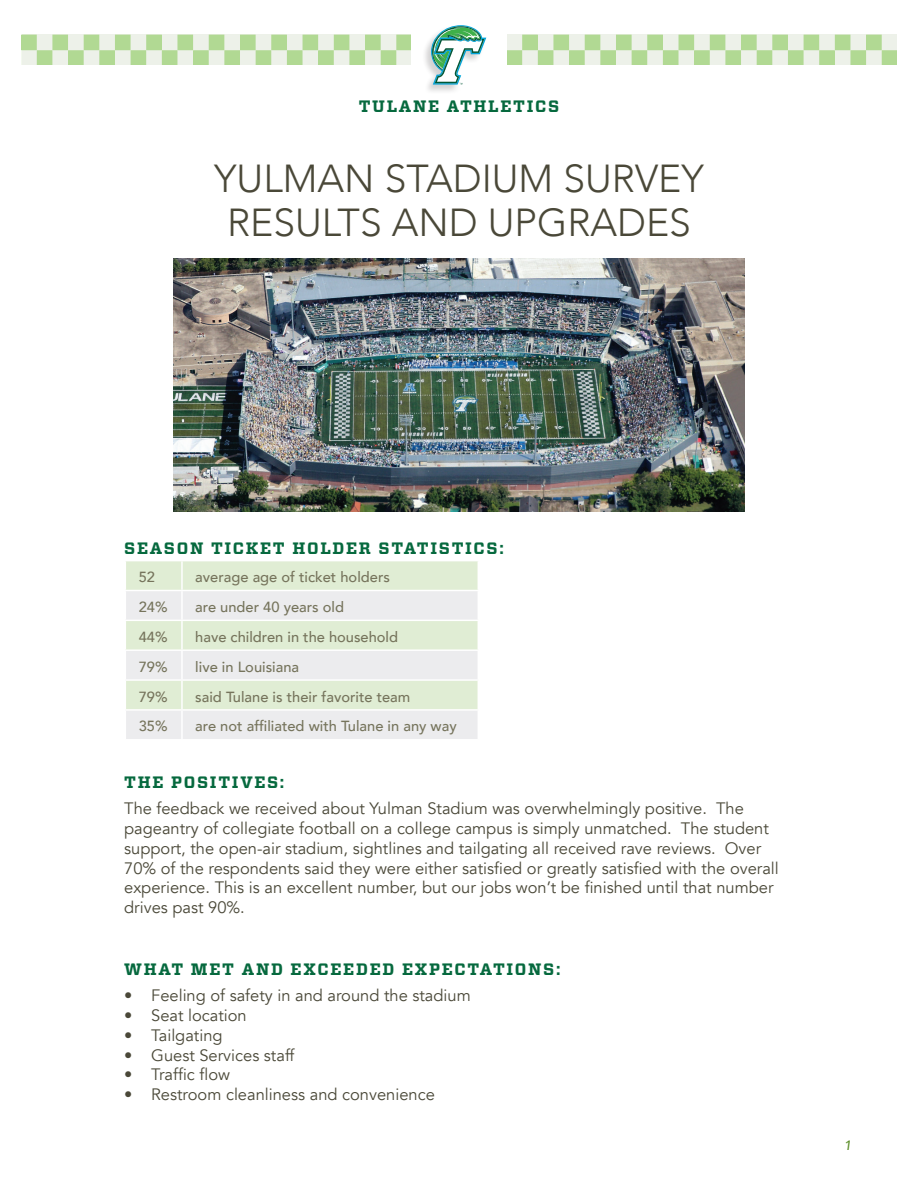
<style>
.page{position:relative;width:918px;height:1188px;background:#fff}
.page>*{position:absolute;margin:0;border:0;box-sizing:border-box;transform-origin:0 0}
.t1{font:300 39px/44px "Avenir";color:#4a4838;text-align:center}
.t2{font:16.5px/19.8px "Avenir";color:#4a4838}
.t3{font:700 16.5px "Vitesse";letter-spacing:.1em;color:#06693e}
.t4{font:500 14.7px "Avenir";color:#76745c}
.t5{font:italic 500 13.5px "Avenir";color:#5e8f2b}
</style>
<div class="page">
<svg style="left:22px;top:34px;width:874px;height:31px;background:#e9efe3"></svg>
<div style="left:22px;top:35px;width:14px;height:15px;background:#b1d993"></div>
<div style="left:53px;top:35px;width:14px;height:15px;background:#b1d993"></div>
<div style="left:84px;top:35px;width:15px;height:15px;background:#b1d993"></div>
<div style="left:116px;top:35px;width:14px;height:15px;background:#b1d993"></div>
<div style="left:147px;top:35px;width:14px;height:15px;background:#b1d993"></div>
<div style="left:178px;top:35px;width:14px;height:15px;background:#b1d993"></div>
<div style="left:209px;top:35px;width:15px;height:15px;background:#b1d993"></div>
<div style="left:241px;top:35px;width:14px;height:15px;background:#b1d993"></div>
<div style="left:272px;top:35px;width:14px;height:15px;background:#b1d993"></div>
<div style="left:303px;top:35px;width:14px;height:15px;background:#b1d993"></div>
<div style="left:334px;top:35px;width:15px;height:15px;background:#b1d993"></div>
<div style="left:366px;top:35px;width:14px;height:15px;background:#b1d993"></div>
<div style="left:397px;top:35px;width:14px;height:15px;background:#b1d993"></div>
<svg style="left:22px;top:50px;width:1px;height:15px"></svg>
<svg style="left:37px;top:50px;width:15px;height:15px"></svg>
<svg style="left:68px;top:50px;width:16px;height:15px"></svg>
<svg style="left:99px;top:50px;width:16px;height:15px"></svg>
<svg style="left:131px;top:50px;width:15px;height:15px"></svg>
<svg style="left:162px;top:50px;width:15px;height:15px"></svg>
<svg style="left:193px;top:50px;width:16px;height:15px"></svg>
<svg style="left:224px;top:50px;width:16px;height:15px"></svg>
<svg style="left:256px;top:50px;width:15px;height:15px"></svg>
<svg style="left:287px;top:50px;width:16px;height:15px"></svg>
<svg style="left:318px;top:50px;width:16px;height:15px"></svg>
<svg style="left:349px;top:50px;width:16px;height:15px"></svg>
<svg style="left:381px;top:50px;width:15px;height:15px"></svg>
<div style="left:523px;top:35px;width:14px;height:15px;background:#b1d993"></div>
<div style="left:554px;top:35px;width:14px;height:15px;background:#b1d993"></div>
<div style="left:585px;top:35px;width:15px;height:15px;background:#b1d993"></div>
<div style="left:617px;top:35px;width:14px;height:15px;background:#b1d993"></div>
<div style="left:648px;top:35px;width:14px;height:15px;background:#b1d993"></div>
<div style="left:679px;top:35px;width:14px;height:15px;background:#b1d993"></div>
<div style="left:710px;top:35px;width:15px;height:15px;background:#b1d993"></div>
<div style="left:742px;top:35px;width:14px;height:15px;background:#b1d993"></div>
<div style="left:773px;top:35px;width:14px;height:15px;background:#b1d993"></div>
<div style="left:804px;top:35px;width:15px;height:15px;background:#b1d993"></div>
<div style="left:836px;top:35px;width:14px;height:15px;background:#b1d993"></div>
<div style="left:867px;top:35px;width:14px;height:15px;background:#b1d993"></div>
<svg style="left:507px;top:50px;width:15px;height:15px"></svg>
<svg style="left:538px;top:50px;width:15px;height:15px"></svg>
<svg style="left:569px;top:50px;width:16px;height:15px"></svg>
<svg style="left:600px;top:50px;width:16px;height:15px"></svg>
<svg style="left:632px;top:50px;width:15px;height:15px"></svg>
<svg style="left:663px;top:50px;width:16px;height:15px"></svg>
<svg style="left:694px;top:50px;width:16px;height:15px"></svg>
<svg style="left:725px;top:50px;width:16px;height:15px"></svg>
<svg style="left:757px;top:50px;width:15px;height:15px"></svg>
<svg style="left:788px;top:50px;width:16px;height:15px"></svg>
<svg style="left:819px;top:50px;width:16px;height:15px"></svg>
<svg style="left:850px;top:50px;width:16px;height:15px"></svg>
<svg style="left:882px;top:50px;width:14px;height:15px"></svg>
<div style="left:411px;top:20px;width:96px;height:97px;background:#fff"></div>
<div style="left:422px;top:25px;width:64px;height:69px;background:#231f20;opacity:.2"></div>
<svg style="left:422px;top:25px;width:65px;height:60px"></svg>
<img style="left:173px;top:258px;width:572px;height:253px">
<div style="left:126px;top:561px;width:352px;height:29px;background:#e0edd4"></div>
<svg style="left:126px;top:591px;width:352px;height:148px;background:#e7ece3"></svg>
<hr style="left:181px;top:561px;width:2px;height:29px;background:#fff">
<hr style="left:181px;top:591px;width:2px;height:29px;background:#fff">
<hr style="left:125px;top:620px;width:57px;height:1px;background:#fff">
<hr style="left:182px;top:620px;width:297px;height:1px;background:#fff">
<hr style="left:181px;top:621px;width:2px;height:28px;background:#fff">
<hr style="left:125px;top:649px;width:57px;height:2px;background:#fff">
<hr style="left:182px;top:649px;width:297px;height:2px;background:#fff">
<hr style="left:181px;top:651px;width:2px;height:28px;background:#fff">
<hr style="left:125px;top:679px;width:57px;height:2px;background:#fff">
<hr style="left:182px;top:679px;width:297px;height:2px;background:#fff">
<hr style="left:181px;top:681px;width:2px;height:28px;background:#fff">
<hr style="left:125px;top:709px;width:57px;height:2px;background:#fff">
<hr style="left:182px;top:709px;width:297px;height:2px;background:#fff">
<hr style="left:181px;top:711px;width:2px;height:28px;background:#fff">
<p class="t3" style="left:359px;top:95px;width:202px">TULANE ATHLETICS</p>
<h1 class="t1" style="left:214px;top:156px;width:491px">YULMAN STADIUM SURVEY<br>RESULTS AND UPGRADES</h1>
<p class="t3" style="left:124px;top:538px;width:381px">SEASON TICKET HOLDER STATISTICS:</p>
<p class="t4" style="left:139px;top:564px;width:18px">52</p>
<p class="t4" style="left:195px;top:564px;width:196px">average age of ticket holders</p>
<p class="t4" style="left:139px;top:594px;width:30px">24%</p>
<p class="t4" style="left:195px;top:594px;width:150px">are under 40 years old</p>
<p class="t4" style="left:139px;top:624px;width:30px">44%</p>
<p class="t4" style="left:195px;top:624px;width:204px">have children in the household</p>
<p class="t4" style="left:139px;top:654px;width:30px">79%</p>
<p class="t4" style="left:195px;top:654px;width:105px">live in Louisiana</p>
<p class="t4" style="left:139px;top:684px;width:30px">79%</p>
<p class="t4" style="left:195px;top:684px;width:217px">said Tulane is their favorite team</p>
<p class="t4" style="left:139px;top:714px;width:30px">35%</p>
<p class="t4" style="left:195px;top:714px;width:263px">are not affiliated with Tulane in any way</p>
<p class="t3" style="left:124px;top:772px;width:162px">THE POSITIVES:</p>
<p class="t2" style="left:124px;top:799px;width:656px">The feedback we received about Yulman Stadium was overwhelmingly positive. The pageantry of collegiate football on a college campus is simply unmatched. The student support, the open-air stadium, sightlines and tailgating all received rave reviews. Over 70% of the respondents said they were either satisfied or greatly satisfied with the overall experience. This is an excellent number, but our jobs won’t be finished until that number drives past 90%.</p>
<p class="t3" style="left:124px;top:959px;width:438px">WHAT MET AND EXCEEDED EXPECTATIONS:</p>
<p class="t2" style="left:124px;top:986px;width:348px">• Feeling of safety in and around the stadium</p>
<p class="t2" style="left:124px;top:1006px;width:124px">• Seat location</p>
<p class="t2" style="left:124px;top:1025px;width:100px">• Tailgating</p>
<p class="t2" style="left:124px;top:1045px;width:172px">• Guest Services staff</p>
<p class="t2" style="left:124px;top:1065px;width:107px">• Traffic flow</p>
<p class="t2" style="left:124px;top:1085px;width:312px">• Restroom cleanliness and convenience</p>
<p class="t5" style="left:844px;top:1137px;width:9px">1</p>
</div>
